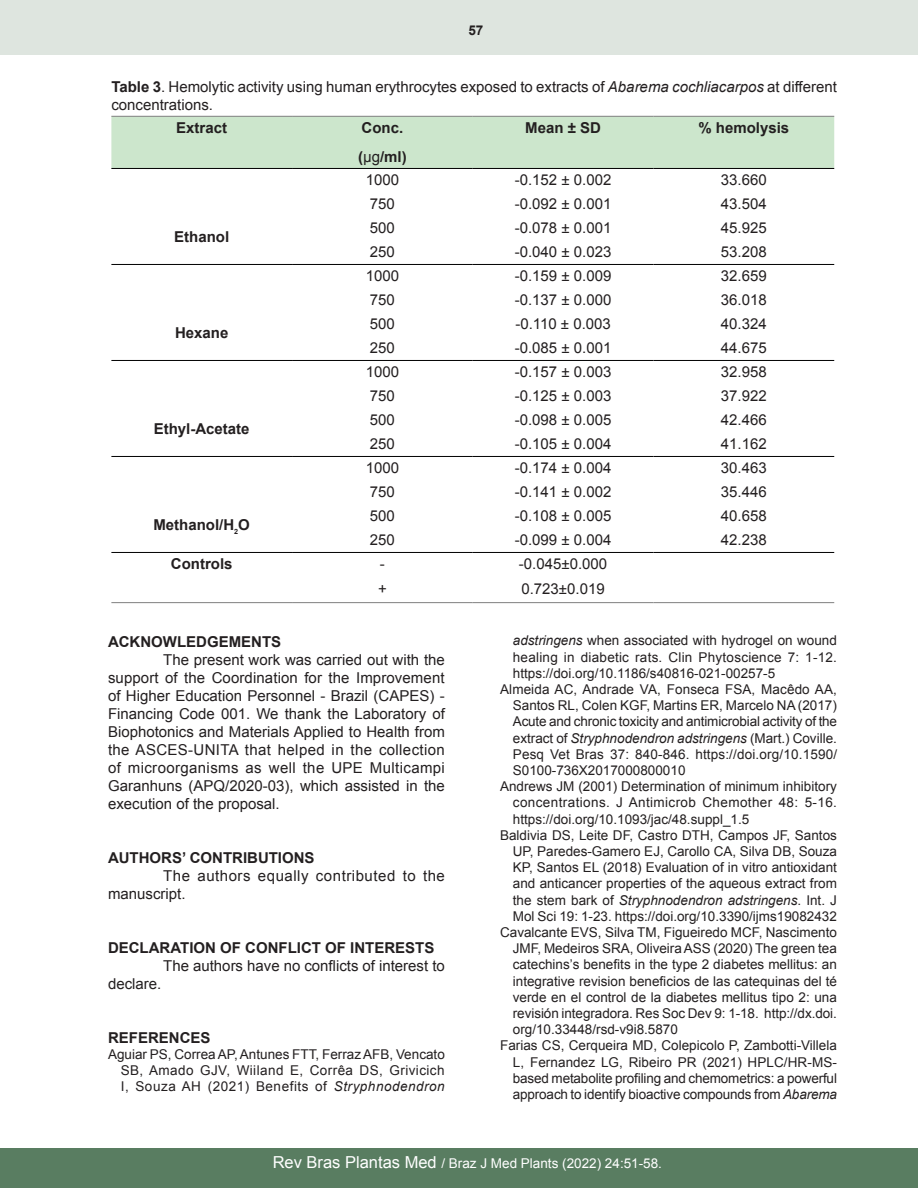
<style>
.page{position:relative;width:918px;height:1188px;background:#fff}
.page>*{position:absolute;margin:0;border:0;box-sizing:border-box;transform-origin:0 0}
.a-texto{font:15px/18px "Arial";color:#231f20}
.a-texto-2{font:700 15px "Arial";color:#231f20}
.a-texto-3{font:15px/18px "Arial";letter-spacing:.035em;color:#231f20}
.a-biblio{font:13.5px/16.2px "Arial";color:#231f20;text-align:justify}
.t1{font:13.5px "Arial";color:#fff}
.t2{font:700 13.5px "Arial";color:#231f20}
.s1{font-weight:700}
.s2{font-style:italic}
.s3{font-weight:400}
.s4{font-size:16.5px}
</style>
<div class="page">
<div style="left:0;top:0;width:918px;height:55px;background:#dee5df"></div>
<div style="left:0;top:1148px;width:918px;height:40px;background:#597d61"></div>
<div style="left:111px;top:117px;width:723px;height:51px;background:#cce6cc"></div>
<hr style="left:111px;top:116px;width:181px;height:1px;background:#7f7f7f">
<hr style="left:292px;top:116px;width:181px;height:1px;background:#7f7f7f">
<hr style="left:473px;top:116px;width:180px;height:1px;background:#7f7f7f">
<hr style="left:653px;top:116px;width:181px;height:1px;background:#7f7f7f">
<hr style="left:111px;top:168px;width:181px;height:1px;background:#000">
<hr style="left:292px;top:168px;width:181px;height:1px;background:#000">
<hr style="left:473px;top:168px;width:180px;height:1px;background:#000">
<hr style="left:653px;top:168px;width:181px;height:1px;background:#000">
<hr style="left:111px;top:264px;width:181px;height:1px;background:#000">
<hr style="left:292px;top:264px;width:181px;height:1px;background:#000">
<hr style="left:473px;top:264px;width:180px;height:1px;background:#000">
<hr style="left:653px;top:264px;width:181px;height:1px;background:#000">
<hr style="left:111px;top:360px;width:181px;height:1px;background:#000">
<hr style="left:292px;top:360px;width:181px;height:1px;background:#000">
<hr style="left:473px;top:360px;width:180px;height:1px;background:#000">
<hr style="left:653px;top:360px;width:181px;height:1px;background:#000">
<hr style="left:111px;top:456px;width:181px;height:1px;background:#000">
<hr style="left:292px;top:456px;width:181px;height:1px;background:#000">
<hr style="left:473px;top:456px;width:180px;height:1px;background:#000">
<hr style="left:653px;top:456px;width:181px;height:1px;background:#000">
<hr style="left:111px;top:552px;width:181px;height:1px;background:#000">
<hr style="left:111px;top:602px;width:181px;height:1px;background:#7f7f7f">
<hr style="left:292px;top:552px;width:181px;height:1px;background:#000">
<hr style="left:473px;top:552px;width:180px;height:1px;background:#000">
<hr style="left:653px;top:552px;width:181px;height:1px;background:#000">
<hr style="left:292px;top:602px;width:181px;height:1px;background:#7f7f7f">
<hr style="left:473px;top:602px;width:180px;height:1px;background:#7f7f7f">
<hr style="left:653px;top:602px;width:181px;height:1px;background:#7f7f7f">
<p class="t2" style="left:468px;top:21px;width:17px">57</p>
<p class="a-texto" style="left:111px;top:78px;width:727px"><span class="s1">Table 3</span>. Hemolytic activity using human erythrocytes exposed to extracts of <span class="s2">Abarema cochliacarpos</span> at different concentrations.</p>
<p class="a-texto-2" style="left:176px;top:118px;width:52px">Extract</p>
<p class="a-texto-2" style="left:362px;top:118px;width:43px">Conc.</p>
<p class="a-texto-2" style="left:358px;top:147px;width:50px">(<span class="s3">µg</span>/ml)</p>
<p class="a-texto-2" style="left:525px;top:118px;width:77px">Mean ± SD</p>
<p class="a-texto-2" style="left:698px;top:118px;width:92px">% hemolysis</p>
<p class="a-texto-2" style="left:174px;top:226px;width:57px">Ethanol</p>
<p class="a-texto-2" style="left:175px;top:322px;width:55px">Hexane</p>
<p class="a-texto-2" style="left:154px;top:418px;width:97px">Ethyl-Acetate</p>
<p class="a-texto-2" style="left:153px;top:514px;width:98px">Methanol/H<sub>2</sub>O</p>
<p class="a-texto" style="left:366px;top:171px;width:35px">1000</p>
<p class="a-texto" style="left:515px;top:171px;width:98px">-0.152 ± 0.002</p>
<p class="a-texto" style="left:721px;top:171px;width:47px">33.660</p>
<p class="a-texto" style="left:370px;top:195px;width:27px">750</p>
<p class="a-texto" style="left:515px;top:195px;width:98px">-0.092 ± 0.001</p>
<p class="a-texto" style="left:721px;top:195px;width:47px">43.504</p>
<p class="a-texto" style="left:370px;top:219px;width:27px">500</p>
<p class="a-texto" style="left:515px;top:219px;width:98px">-0.078 ± 0.001</p>
<p class="a-texto" style="left:721px;top:219px;width:47px">45.925</p>
<p class="a-texto" style="left:370px;top:243px;width:27px">250</p>
<p class="a-texto" style="left:515px;top:243px;width:98px">-0.040 ± 0.023</p>
<p class="a-texto" style="left:721px;top:243px;width:47px">53.208</p>
<p class="a-texto" style="left:366px;top:267px;width:35px">1000</p>
<p class="a-texto" style="left:515px;top:267px;width:98px">-0.159 ± 0.009</p>
<p class="a-texto" style="left:721px;top:267px;width:47px">32.659</p>
<p class="a-texto" style="left:370px;top:291px;width:27px">750</p>
<p class="a-texto" style="left:515px;top:291px;width:98px">-0.137 ± 0.000</p>
<p class="a-texto" style="left:721px;top:291px;width:47px">36.018</p>
<p class="a-texto" style="left:370px;top:315px;width:27px">500</p>
<p class="a-texto" style="left:515px;top:315px;width:97px">-0.110 ± 0.003</p>
<p class="a-texto" style="left:721px;top:315px;width:47px">40.324</p>
<p class="a-texto" style="left:370px;top:339px;width:27px">250</p>
<p class="a-texto" style="left:515px;top:339px;width:98px">-0.085 ± 0.001</p>
<p class="a-texto" style="left:721px;top:339px;width:47px">44.675</p>
<p class="a-texto" style="left:366px;top:363px;width:35px">1000</p>
<p class="a-texto" style="left:515px;top:363px;width:98px">-0.157 ± 0.003</p>
<p class="a-texto" style="left:721px;top:363px;width:47px">32.958</p>
<p class="a-texto" style="left:370px;top:387px;width:27px">750</p>
<p class="a-texto" style="left:515px;top:387px;width:98px">-0.125 ± 0.003</p>
<p class="a-texto" style="left:721px;top:387px;width:47px">37.922</p>
<p class="a-texto" style="left:370px;top:411px;width:27px">500</p>
<p class="a-texto" style="left:515px;top:411px;width:98px">-0.098 ± 0.005</p>
<p class="a-texto" style="left:721px;top:411px;width:47px">42.466</p>
<p class="a-texto" style="left:370px;top:435px;width:27px">250</p>
<p class="a-texto" style="left:515px;top:435px;width:98px">-0.105 ± 0.004</p>
<p class="a-texto" style="left:721px;top:435px;width:47px">41.162</p>
<p class="a-texto" style="left:366px;top:459px;width:35px">1000</p>
<p class="a-texto" style="left:515px;top:459px;width:98px">-0.174 ± 0.004</p>
<p class="a-texto" style="left:721px;top:459px;width:47px">30.463</p>
<p class="a-texto" style="left:370px;top:483px;width:27px">750</p>
<p class="a-texto" style="left:515px;top:483px;width:98px">-0.141 ± 0.002</p>
<p class="a-texto" style="left:721px;top:483px;width:47px">35.446</p>
<p class="a-texto" style="left:370px;top:507px;width:27px">500</p>
<p class="a-texto" style="left:515px;top:507px;width:98px">-0.108 ± 0.005</p>
<p class="a-texto" style="left:721px;top:507px;width:47px">40.658</p>
<p class="a-texto" style="left:370px;top:531px;width:27px">250</p>
<p class="a-texto" style="left:515px;top:531px;width:98px">-0.099 ± 0.004</p>
<p class="a-texto" style="left:721px;top:531px;width:47px">42.238</p>
<p class="a-texto-2" style="left:171px;top:554px;width:63px">Controls</p>
<p class="a-texto" style="left:380px;top:555px;width:6px">-</p>
<p class="a-texto" style="left:519px;top:555px;width:90px">-0.045±0.000</p>
<p class="a-texto" style="left:378px;top:580px;width:10px">+</p>
<p class="a-texto" style="left:521px;top:580px;width:85px">0.723±0.019</p>
<p class="a-texto-2" style="left:108px;top:631px;width:175px">ACKNOWLEDGEMENTS</p>
<p class="a-texto" style="left:108px;top:650px;width:338px;text-align:justify;text-indent:55px">The present work was carried out with the support of the Coordination for the Improvement of Higher Education Personnel - Brazil (CAPES) - Financing Code 001. We thank the Laboratory of Biophotonics and Materials Applied to Health from the ASCES-UNITA that helped in the collection of microorganisms as well the UPE Multicampi Garanhuns (APQ/2020-03), which assisted in the execution of the proposal.</p>
<p class="a-texto-2" style="left:108px;top:847px;width:208px">AUTHORS’ CONTRIBUTIONS</p>
<p class="a-texto-3" style="left:108px;top:866px;width:338px;text-indent:55px">The authors equally contributed to the manuscript.</p>
<p class="a-texto-2" style="left:108px;top:937px;width:328px">DECLARATION OF CONFLICT OF INTERESTS</p>
<p class="a-texto" style="left:163px;top:956px;width:283px">The authors have no conflicts of interest to</p>
<p class="a-texto" style="left:108px;top:974px;width:55px">declare.</p>
<p class="a-texto-2" style="left:108px;top:1027px;width:104px">REFERENCES</p>
<p class="a-biblio" style="left:121px;top:1046px;width:326px;text-indent:-13px">Aguiar PS, Correa AP, Antunes FTT, Ferraz AFB, Vencato SB, Amado GJV, Wiiland E, Corrêa DS, Grivicich I, Souza AH (2021) Benefits of <span class="s2">Stryphnodendron</span></p>
<p class="a-biblio" style="left:513px;top:633px;width:326px"><span class="s2">adstringens</span> when associated with hydrogel on wound healing in diabetic rats. Clin Phytoscience 7: 1-12. https://doi.org/10.1186/s40816-021-00257-5</p>
<p class="a-biblio" style="left:513px;top:681px;width:326px;text-indent:-13px">Almeida AC, Andrade VA, Fonseca FSA, Macêdo AA, Santos RL, Colen KGF, Martins ER, Marcelo NA (2017)<br>Acute and chronic toxicity and antimicrobial activity of the extract of <span class="s2">Stryphnodendron adstringens</span> (Mart.) Coville.<br>Pesq Vet Bras 37: 840-846. https://doi.org/10.1590/ S0100-736X2017000800010</p>
<p class="a-biblio" style="left:513px;top:779px;width:326px;text-indent:-13px">Andrews JM (2001) Determination of minimum inhibitory concentrations. J Antimicrob Chemother 48: 5-16. https://doi.org/10.1093/jac/48.suppl_1.5</p>
<p class="a-biblio" style="left:513px;top:827px;width:326px;text-indent:-13px">Baldivia DS, Leite DF, Castro DTH, Campos JF, Santos UP, Paredes-Gamero EJ, Carollo CA, Silva DB, Souza KP, Santos EL (2018) Evaluation of in vitro antioxidant and anticancer properties of the aqueous extract from the stem bark of <span class="s2">Stryphnodendron adstringens</span>. Int. J Mol Sci 19: 1-23. https://doi.org/10.3390/ijms19082432</p>
<p class="a-biblio" style="left:513px;top:924px;width:326px;text-indent:-13px">Cavalcante EVS, Silva TM, Figueiredo MCF, Nascimento JMF, Medeiros SRA, Oliveira ASS (2020) The green tea catechins’s benefits in the type 2 diabetes mellitus: an integrative revision beneficios de las catequinas del té verde en el control de la diabetes mellitus tipo 2: una revisión integradora. Res Soc Dev 9: 1-18. http://dx.doi. org/10.33448/rsd-v9i8.5870</p>
<p class="a-biblio" style="left:513px;top:1038px;width:326px;text-indent:-13px">Farias CS, Cerqueira MD, Colepicolo P, Zambotti-Villela L, Fernandez LG, Ribeiro PR (2021) HPLC/HR-MS&shy;based metabolite profiling and chemometrics: a powerful approach to identify bioactive compounds from <span class="s2">Abarema</span></p>
<p class="t1" style="left:273px;top:1154px;width:391px"><span class="s4">Rev Bras Plantas Med</span> / Braz J Med Plants (2022) 24:51-58.</p>
</div>
